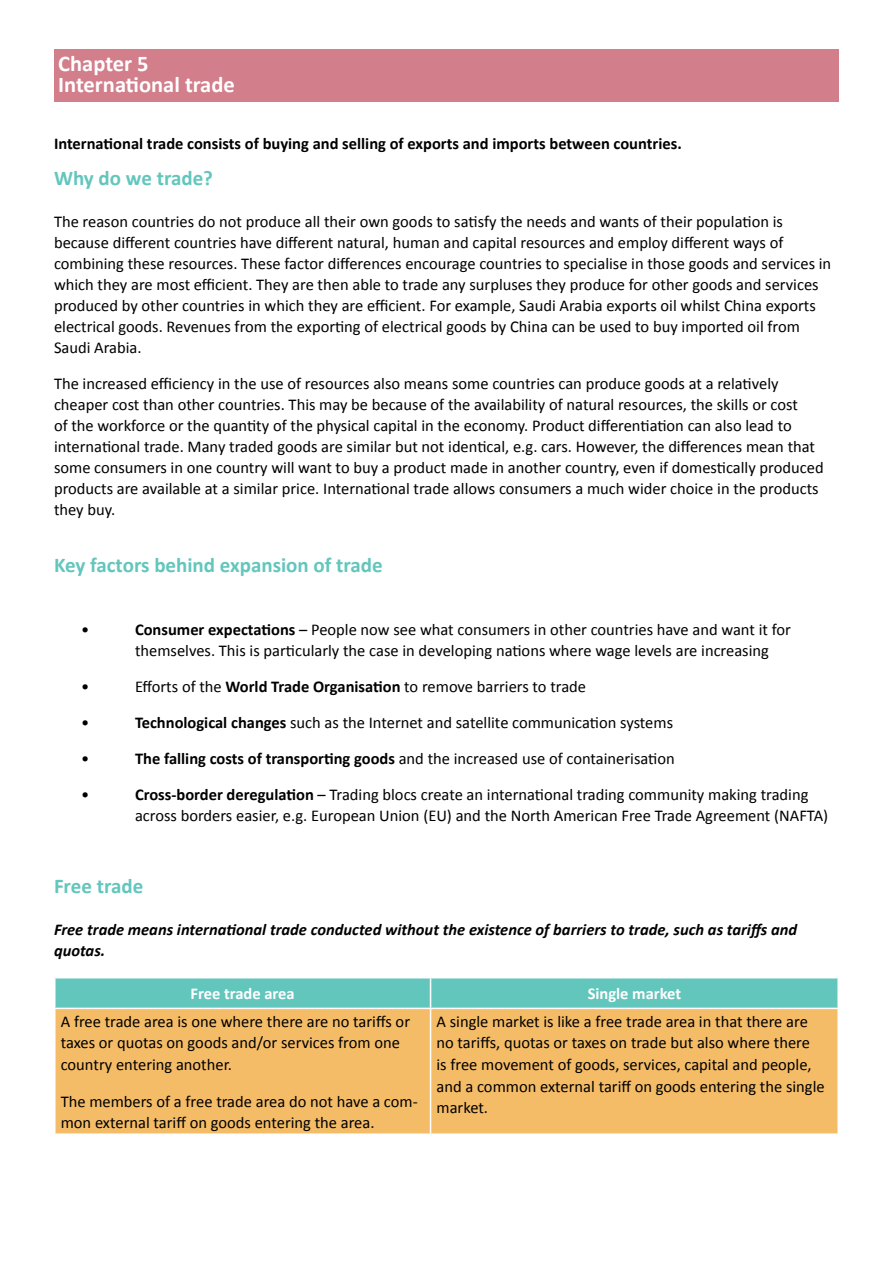
<style>
.page{position:relative;width:893px;height:1263px;background:#fff}
.page>*{position:absolute;margin:0;border:0;box-sizing:border-box;transform-origin:0 0}
.t1{font:700 22.5px/21px "Calibri";color:#fff}
.t2{font:700 21px "Calibri";color:#63c6bd}
.t3{font:16.5px/21px "Calibri";color:#000}
.t4{font:italic 700 16.5px/21px "Calibri";color:#000}
.t5{font:700 16.5px "Calibri";color:#000}
.t6{font:700 16.5px "Calibri";color:#fff}
.s1{font-weight:700}
</style>
<div class="page">
<div style="left:54px;top:50px;width:785px;height:31px;background:#d27e8b"></div>
<div style="left:54px;top:71px;width:785px;height:31px;background:#d27e8b"></div>
<div style="left:56px;top:978px;width:781px;height:30px;background:#63c6bd"></div>
<div style="left:56px;top:1009px;width:781px;height:124px;background:#f4bc67"></div>
<hr style="left:430px;top:978px;width:1px;height:30px;background:#fff">
<hr style="left:430px;top:1009px;width:1px;height:124px;background:#fff">
<h1 class="t1" style="left:58px;top:53px;width:178px">Chapter 5<br>International trade</h1>
<p class="t5" style="left:54px;top:133px;width:629px">International trade consists of buying and selling of exports and imports between countries.</p>
<p class="t2" style="left:54px;top:164px;width:160px">Why do we trade?</p>
<p class="t3" style="left:54px;top:211px;width:779px">The reason countries do not produce all their own goods to satisfy the needs and wants of their population is because different countries have different natural, human and capital resources and employ different ways of combining these resources. These factor differences encourage countries to specialise in those goods and services in which they are most efficient. They are then able to trade any surpluses they produce for other goods and services produced by other countries in which they are efficient. For example, Saudi Arabia exports oil whilst China exports electrical goods. Revenues from the exporting of electrical goods by China can be used to buy imported oil from Saudi Arabia.</p>
<p class="t3" style="left:54px;top:373px;width:771px">The increased efficiency in the use of resources also means some countries can produce goods at a relatively cheaper cost than other countries. This may be because of the availability of natural resources, the skills or cost<br>of the workforce or the quantity of the physical capital in the economy. Product differentiation can also lead to international trade. Many traded goods are similar but not identical, e.g. cars. However, the differences mean that some consumers in one country will want to buy a product made in another country, even if domestically produced products are available at a similar price. International trade allows consumers a much wider choice in the products they buy.</p>
<p class="t2" style="left:54px;top:551px;width:330px">Key factors behind expansion of trade</p>
<p class="t3" style="left:81px;top:619px;width:10px">•</p>
<p class="t3" style="left:135px;top:619px;width:657px"><span class="s1">Consumer expectations</span> – People now see what consumers in other countries have and want it for themselves. This is particularly the case in developing nations where wage levels are increasing</p>
<p class="t3" style="left:81px;top:676px;width:10px">•</p>
<p class="t3" style="left:135px;top:676px;width:453px">Efforts of the <span class="s1">World Trade Organisation</span> to remove barriers to trade</p>
<p class="t3" style="left:81px;top:712px;width:10px">•</p>
<p class="t3" style="left:135px;top:712px;width:540px"><span class="s1">Technological changes</span> such as the Internet and satellite communication systems</p>
<p class="t3" style="left:81px;top:748px;width:10px">•</p>
<p class="t3" style="left:135px;top:748px;width:541px"><span class="s1">The falling costs of transporting goods</span> and the increased use of containerisation</p>
<p class="t3" style="left:81px;top:784px;width:10px">•</p>
<p class="t3" style="left:135px;top:784px;width:695px"><span class="s1">Cross-border deregulation</span> – Trading blocs create an international trading community making trading across borders easier, e.g. European Union (EU) and the North American Free Trade Agreement (NAFTA)</p>
<p class="t2" style="left:54px;top:872px;width:91px">Free trade</p>
<p class="t4" style="left:54px;top:919px;width:745px">Free trade means international trade conducted without the existence of barriers to trade, such as tariffs and quotas.</p>
<p class="t6" style="left:191px;top:983px;width:106px">Free trade area</p>
<p class="t6" style="left:588px;top:983px;width:95px">Single market</p>
<p class="t3" style="left:61px;top:1010px;width:351px;line-height:21.6px">A free trade area is one where there are no tariffs or taxes or quotas on goods and/or services from one country entering another.</p>
<p class="t3" style="left:61px;top:1090px;width:358px;line-height:21.6px">The members of a free trade area do not have a com&shy;mon external tariff on goods entering the area.</p>
<p class="t3" style="left:436px;top:1010px;width:390px;line-height:21.6px">A single market is like a free trade area in that there are no tariffs, quotas or taxes on trade but also where there<br>is free movement of goods, services, capital and people, and a common external tariff on goods entering the single market.</p>
</div>
